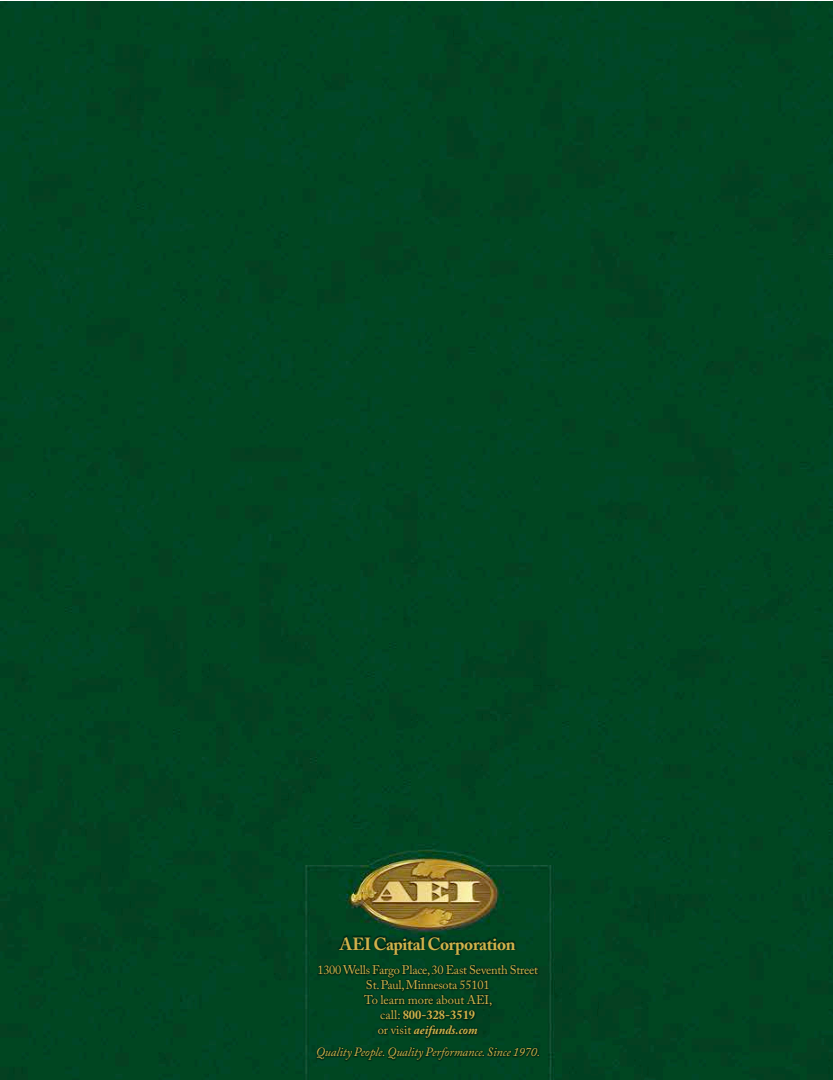
<style>
.page{position:relative;width:833px;height:1080px;background:#fff}
.page>*{position:absolute;margin:0;border:0;box-sizing:border-box;transform-origin:0 0}
.t1{font:700 17.5px "Adobe Caslon Pro";letter-spacing:-.02em;color:#d1b24b}
.t2{font:12.5px/15px "Adobe Caslon Pro";letter-spacing:-.02em;color:#d1b24b;text-align:center}
.t3{font:italic 12.5px "Adobe Caslon Pro";letter-spacing:-.01em;color:#d1b24b}
.s1{font-weight:700}
.s2{font-weight:700;font-style:italic}
</style>
<div class="page">
<div style="left:0;top:1px;width:832px;height:1079px;background:#004621"></div>
<div style="left:315px;top:935px;width:225px;height:126px;background:#000;opacity:.4"></div>
<h1 class="t1" style="left:340px;top:934px;width:177px">AEI Capital Corporation</h1>
<p class="t2" style="left:317px;top:962px;width:222px">1300 Wells Fargo Place, 30 East Seventh Street<br>St. Paul, Minnesota 55101<br>To learn more about AEI,<br>call: <span class="s1">800-328-3519<br></span>or visit <span class="s2">aeifunds.com</span></p>
<p class="t3" style="left:316px;top:1044px;width:226px">Quality People. Quality Performance. Since 1970.</p>
</div>
